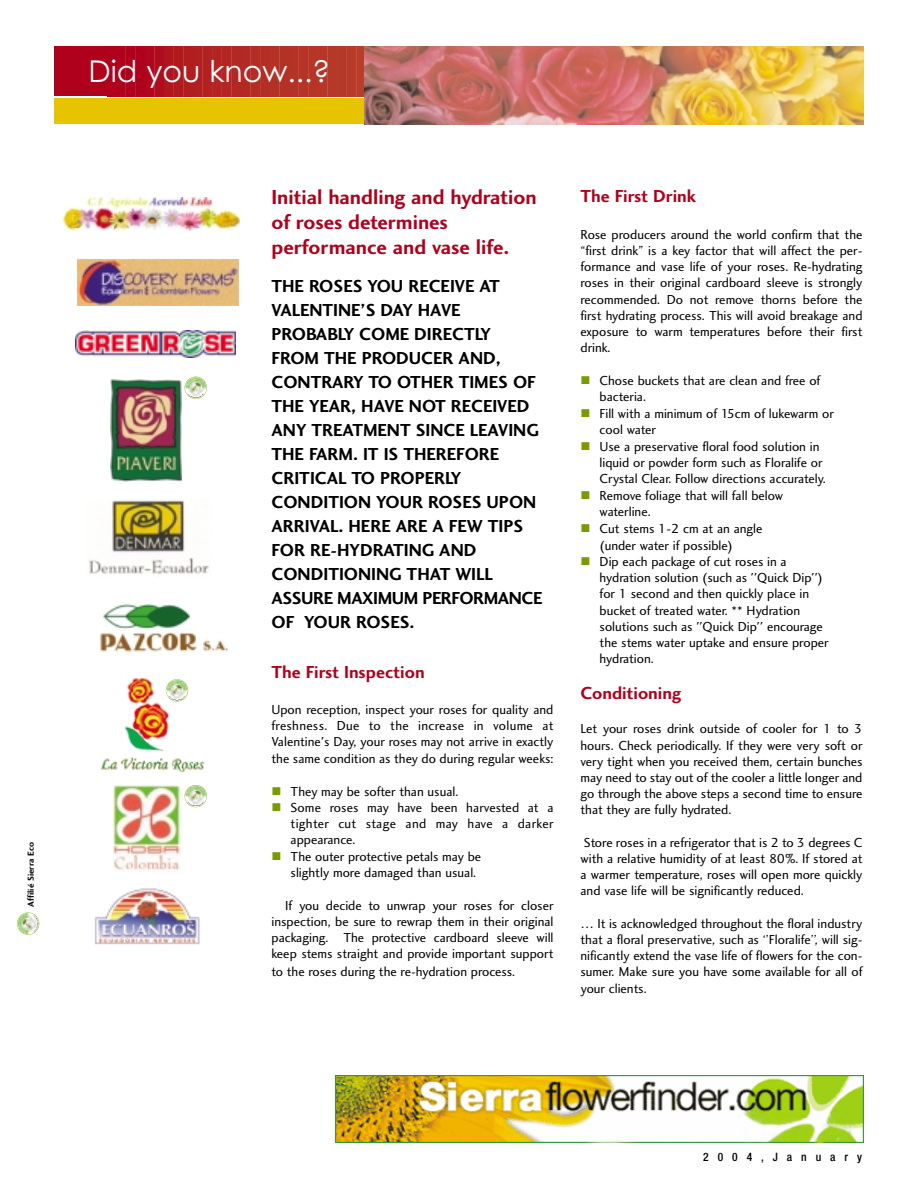
<style>
.page{position:relative;width:918px;height:1188px;background:#fff}
.page>*{position:absolute;margin:0;border:0;box-sizing:border-box;transform-origin:0 0}
.t1{font:30px "Century Gothic";color:#fff}
.t2{font:21px/25.2px "Charlotte Sans Bold Plain";color:#af001c}
.t3{font:18px/24px "Charlotte Sans Bold Plain";color:#000}
.t4{font:18px "Charlotte Sans Bold Plain";color:#af001c}
.t5{font:13.5px/16.2px "Charlotte Sans Book Plain";color:#000;text-align:justify}
.t6{font:500 condensed 11.55px "Helvetica Neue";letter-spacing:.77em;color:#000}
.t7{font:9px "Charlotte Sans Bold Plain";color:#000}
</style>
<div class="page">
<hr style="left:109px;top:46px;width:4px;height:50px;background:#af001c">
<hr style="left:119px;top:46px;width:4px;height:50px;background:#af001c">
<div style="left:128px;top:46px;width:5px;height:50px;background:#af001c"></div>
<hr style="left:138px;top:46px;width:4px;height:50px;background:#af001e">
<div style="left:147px;top:46px;width:5px;height:50px;background:#af061e"></div>
<div style="left:157px;top:46px;width:5px;height:50px;background:#af0d1e"></div>
<hr style="left:167px;top:46px;width:4px;height:50px;background:#b1161e">
<div style="left:176px;top:46px;width:5px;height:50px;background:#b2191f"></div>
<hr style="left:186px;top:46px;width:4px;height:50px;background:#b21e1f">
<hr style="left:196px;top:46px;width:4px;height:50px;background:#b21f20">
<div style="left:205px;top:46px;width:5px;height:50px;background:#b22220"></div>
<hr style="left:215px;top:46px;width:4px;height:50px;background:#b32522">
<div style="left:224px;top:46px;width:5px;height:50px;background:#b32623"></div>
<hr style="left:234px;top:46px;width:4px;height:50px;background:#b32823">
<hr style="left:244px;top:46px;width:4px;height:50px;background:#b32a24">
<div style="left:253px;top:46px;width:5px;height:50px;background:#b42d24"></div>
<hr style="left:263px;top:46px;width:4px;height:50px;background:#b42e25">
<div style="left:272px;top:46px;width:5px;height:50px;background:#b43125"></div>
<hr style="left:282px;top:46px;width:4px;height:50px;background:#b43126">
<hr style="left:292px;top:46px;width:4px;height:50px;background:#b43226">
<div style="left:301px;top:46px;width:5px;height:50px;background:#b63427"></div>
<hr style="left:311px;top:46px;width:4px;height:50px;background:#b63527">
<hr style="left:321px;top:46px;width:4px;height:50px;background:#b63728">
<div style="left:330px;top:46px;width:5px;height:50px;background:#b63829"></div>
<hr style="left:340px;top:46px;width:4px;height:50px;background:#b63a29">
<div style="left:349px;top:46px;width:5px;height:50px;background:#b83b2a"></div>
<hr style="left:359px;top:46px;width:4px;height:50px;background:#b83d2a">
<div style="left:54px;top:46px;width:54px;height:50px;background:#af001c"></div>
<div style="left:54px;top:99px;width:310px;height:25px;background:#e7c400"></div>
<img style="left:364px;top:46px;width:500px;height:78px">
<img style="left:335px;top:1075px;width:529px;height:68px">
<img style="left:100px;top:677px;width:105px;height:96px">
<img style="left:88px;top:500px;width:121px;height:74px">
<img style="left:63px;top:198px;width:177px;height:33px">
<img style="left:77px;top:260px;width:162px;height:46px">
<img style="left:94px;top:888px;width:106px;height:57px">
<img style="left:75px;top:331px;width:161px;height:26px">
<img style="left:113px;top:786px;width:68px;height:85px">
<img style="left:110px;top:380px;width:71px;height:101px">
<img style="left:99px;top:604px;width:128px;height:48px">
<div style="left:164px;top:677px;width:25px;height:26px;background:#fff"></div>
<svg style="left:166px;top:679px;width:22px;height:23px"></svg>
<svg style="left:166px;top:680px;width:22px;height:21px"></svg>
<img style="left:167px;top:680px;width:20px;height:18px;border-radius:50%">
<svg style="left:184px;top:785px;width:23px;height:23px"></svg>
<svg style="left:185px;top:785px;width:22px;height:22px"></svg>
<svg style="left:185px;top:785px;width:21px;height:22px"></svg>
<img style="left:185px;top:786px;width:21px;height:18px;border-radius:50%">
<svg style="left:184px;top:376px;width:23px;height:23px"></svg>
<svg style="left:185px;top:377px;width:22px;height:22px"></svg>
<svg style="left:185px;top:377px;width:21px;height:22px"></svg>
<img style="left:185px;top:377px;width:21px;height:19px;border-radius:50%">
<svg style="left:17px;top:912px;width:22px;height:23px"></svg>
<svg style="left:17px;top:913px;width:22px;height:21px"></svg>
<img style="left:18px;top:913px;width:18px;height:21px;border-radius:50%">
<svg style="left:169px;top:696px;width:16px;height:5px"></svg>
<svg style="left:188px;top:802px;width:16px;height:5px"></svg>
<svg style="left:188px;top:393px;width:16px;height:5px"></svg>
<svg style="left:34px;top:915px;width:5px;height:17px"></svg>
<p class="t7" style="left:27px;top:907px;width:66px;rotate:-90deg">Affilié Sierra Eco</p>
<h1 class="t1" style="left:88px;top:60px;width:243px">Did you know...?</h1>
<h2 class="t2" style="left:271px;top:186px;width:267px">Initial handling and hydration of roses determines performance and vase life.</h2>
<p class="t3" style="left:271px;top:276px;width:273px">THE ROSES YOU RECEIVE AT<br>VALENTINE’S DAY HAVE<br>PROBABLY COME DIRECTLY<br>FROM THE PRODUCER AND,<br>CONTRARY TO OTHER TIMES OF<br>THE YEAR, HAVE NOT RECEIVED<br>ANY TREATMENT SINCE LEAVING<br>THE FARM. IT IS THEREFORE<br>CRITICAL TO PROPERLY<br>CONDITION YOUR ROSES UPON<br>ARRIVAL. HERE ARE A FEW TIPS<br>FOR RE-HYDRATING AND<br>CONDITIONING THAT WILL<br>ASSURE MAXIMUM PERFORMANCE<br>OF YOUR ROSES.</p>
<h3 class="t4" style="left:271px;top:665px;width:155px">The First Inspection</h3>
<p class="t5" style="left:271px;top:703px;width:284px">Upon reception, inspect your roses for quality and freshness. Due to the increase in volume at Valentine's Day, your roses may not arrive in exactly the same condition as they do during regular weeks:</p>
<p class="t5" style="left:291px;top:784px;width:264px;text-align:left">They may be softer than usual.<br>Some roses may have been harvested at a tighter cut stage and may have a darker appearance.<br>The outer protective petals may be<br>slightly more damaged than usual.</p>
<p class="t5" style="left:271px;top:898px;width:284px;text-indent:14px">If you decide to unwrap your roses for closer inspection, be sure to rewrap them in their original packaging. The protective cardboard sleeve will keep stems straight and provide important support to the roses during the re-hydration process.</p>
<h3 class="t4" style="left:580px;top:190px;width:117px">The First Drink</h3>
<p class="t5" style="left:580px;top:227px;width:284px">Rose producers around the world confirm that the “first drink” is a key factor that will affect the per&shy;formance and vase life of your roses. Re-hydrating roses in their original cardboard sleeve is strongly recommended. Do not remove thorns before the first hydrating process. This will avoid breakage and exposure to warm temperatures before their first drink.</p>
<p class="t5" style="left:600px;top:374px;width:236px;text-align:left">Chose buckets that are clean and free of bacteria.<br>Fill with a minimum of 15cm of lukewarm or cool water<br>Use a preservative floral food solution in liquid or powder form such as Floralife or<br>Crystal Clear. Follow directions accurately.<br>Remove foliage that will fall below waterline.<br>Cut stems 1-2 cm at an angle<br>(under water if possible)<br>Dip each package of cut roses in a hydration solution (such as ''Quick Dip'') for 1 second and then quickly place in bucket of treated water. ** Hydration solutions such as ''Quick Dip'' encourage the stems water uptake and ensure proper hydration.</p>
<h3 class="t4" style="left:580px;top:686px;width:102px">Conditioning</h3>
<p class="t5" style="left:580px;top:722px;width:284px">Let your roses drink outside of cooler for 1 to 3 hours. Check periodically. If they were very soft or very tight when you received them, certain bunches may need to stay out of the cooler a little longer and go through the above steps a second time to ensure that they are fully hydrated.</p>
<p class="t5" style="left:580px;top:835px;width:284px">Store roses in a refrigerator that is 2 to 3 degrees C with a relative humidity of at least 80%. If stored at a warmer temperature, roses will open more quickly and vase life will be significantly reduced.</p>
<p class="t5" style="left:580px;top:916px;width:284px">… It is acknowledged throughout the floral industry that a floral preservative, such as ‘’Floralife’’, will sig&shy;nificantly extend the vase life of flowers for the con&shy;sumer. Make sure you have some available for all of your clients.</p>
<p class="t6" style="left:703px;top:1153px;width:160px">2004,January</p>
</div>
